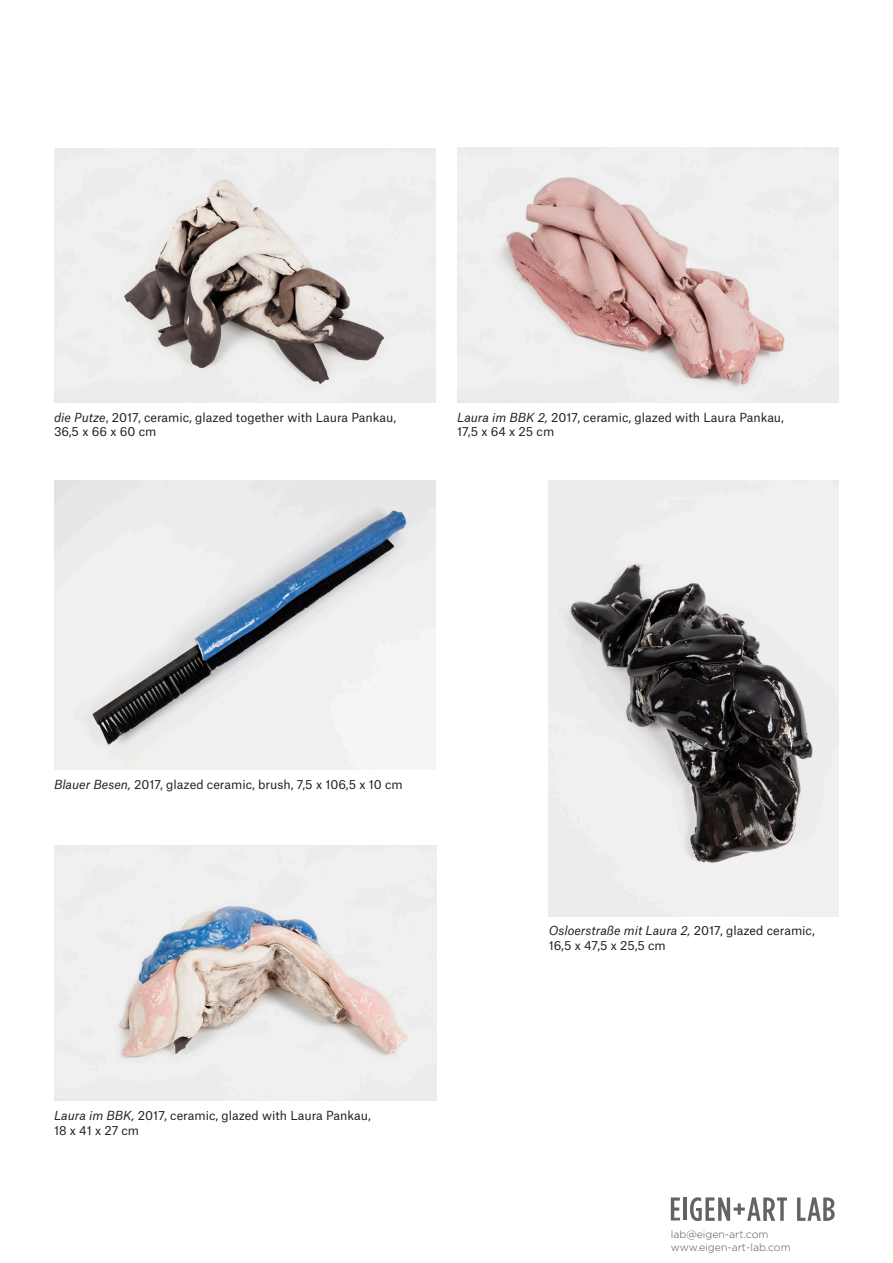
<style>
.page{position:relative;width:893px;height:1263px;background:#fff}
.page>*{position:absolute;margin:0;border:0;box-sizing:border-box;transform-origin:0 0}
.atlas_10{font:12px "Atlas Grotesk";color:#231f20}
.atlas_10-2{font:italic 12px "Atlas Grotesk";color:#231f20}
.t1{font:300 10.5px "Gotham HTF";color:#535355}
.s1{font-style:italic}
.s2{font-style:normal}
</style>
<div class="page">
<svg style="left:671px;top:1197px;width:9px;height:23px"></svg>
<hr style="left:683px;top:1197px;width:4px;height:23px;background:#636366">
<svg style="left:690px;top:1197px;width:97px;height:23px"></svg>
<svg style="left:797px;top:1197px;width:38px;height:23px"></svg>
<img style="left:54px;top:481px;width:382px;height:289px">
<img style="left:457px;top:148px;width:382px;height:254px">
<img style="left:54px;top:148px;width:382px;height:255px">
<img style="left:549px;top:481px;width:290px;height:435px">
<img style="left:54px;top:846px;width:382px;height:255px">
<p class="atlas_10" style="left:54px;top:408px;width:344px"><span class="s1">die Putze</span>, 2017, ceramic, glazed together with Laura Pankau,</p>
<p class="atlas_10" style="left:54px;top:422px;width:104px">36,5 x 66 x 60 cm</p>
<p class="atlas_10" style="left:457px;top:408px;width:328px"><span class="s1">Laura im BBK 2,</span> 2017, ceramic, glazed with Laura Pankau,</p>
<p class="atlas_10" style="left:457px;top:422px;width:99px">17,5 x 64 x 25 cm</p>
<p class="atlas_10" style="left:54px;top:774px;width:350px"><span class="s1">Blauer Besen,</span> 2017, glazed ceramic, brush, 7,5 x 106,5 x 10 cm</p>
<p class="atlas_10" style="left:54px;top:1106px;width:318px"><span class="s1">Laura im BBK,</span> 2017, ceramic, glazed with Laura Pankau,</p>
<p class="atlas_10" style="left:54px;top:1120px;width:87px">18 x 41 x 27 cm</p>
<p class="atlas_10-2" style="left:549px;top:921px;width:267px">Osloerstraße mit Laura 2, <span class="s2">2017, glazed ceramic,</span></p>
<p class="atlas_10" style="left:549px;top:935px;width:118px">16,5 x 47,5 x 25,5 cm</p>
<p class="t1" style="left:671px;top:1228px;width:99px">lab@eigen-art.com</p>
<p class="t1" style="left:671px;top:1242px;width:121px">www.eigen-art-lab.com</p>
</div>
